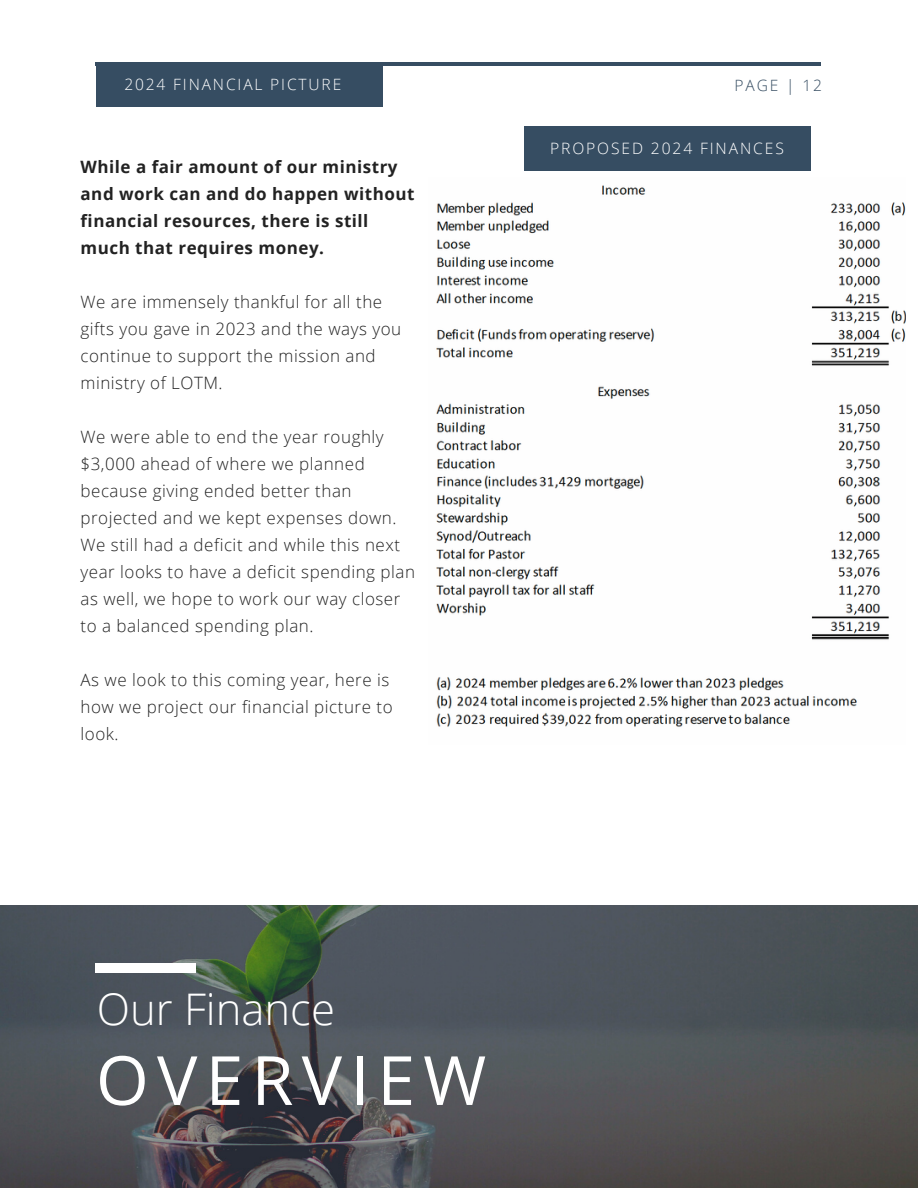
<style>
.page{position:relative;width:918px;height:1188px;background:#fff}
.page>*{position:absolute;margin:0;border:0;box-sizing:border-box;transform-origin:0 0}
.t1{font:67.95px "Open Sans";letter-spacing:.12em;color:#fff}
.t2{font:300 43.65px "Open Sans";color:#fff}
.t3{font:300 16.95px/27px "Open Sans";letter-spacing:.03em;color:#222}
.t4{font:700 16.95px/27px "Open Sans";letter-spacing:.03em;color:#222}
.t5{font:300 15.6px "Open Sans";letter-spacing:.12em;color:#fff}
.t6{font:300 15.6px "Open Sans";letter-spacing:.12em;color:#364d62}
</style>
<div class="page">
<img style="left:0;top:906px;width:918px;height:282px">
<div style="left:95px;top:963px;width:100px;height:9px;background:#fff"></div>
<div style="left:524px;top:126px;width:286px;height:44px;background:#364d62"></div>
<hr style="left:96px;top:62px;width:725px;height:4px;background:#364d62">
<div style="left:96px;top:62px;width:287px;height:44px;background:#364d62"></div>
<img style="left:436px;top:185px;width:470px;height:542px">
<p class="t5" style="left:124px;top:73px;width:218px">2024 FINANCIAL PICTURE</p>
<p class="t6" style="left:735px;top:74px;width:89px">PAGE | 12</p>
<p class="t4" style="left:81px;top:153px;width:336px">While a fair amount of our ministry and work can and do happen without financial resources, there is still much that requires money.</p>
<p class="t3" style="left:81px;top:288px;width:322px">We are immensely thankful for all the gifts you gave in 2023 and the ways you continue to support the mission and ministry of LOTM.</p>
<p class="t3" style="left:81px;top:423px;width:336px">We were able to end the year roughly $3,000 ahead of where we planned because giving ended better than projected and we kept expenses down.<br>We still had a deficit and while this next year looks to have a deficit spending plan as well, we hope to work our way closer to a balanced spending plan.</p>
<p class="t3" style="left:81px;top:666px;width:314px">As we look to this coming year, here is how we project our financial picture to look.</p>
<p class="t5" style="left:550px;top:137px;width:235px">PROPOSED 2024 FINANCES</p>
<p class="t2" style="left:97px;top:978px;width:240px">Our Finance</p>
<p class="t1" style="left:96px;top:1032px;width:392px">OVERVIEW</p>
</div>
